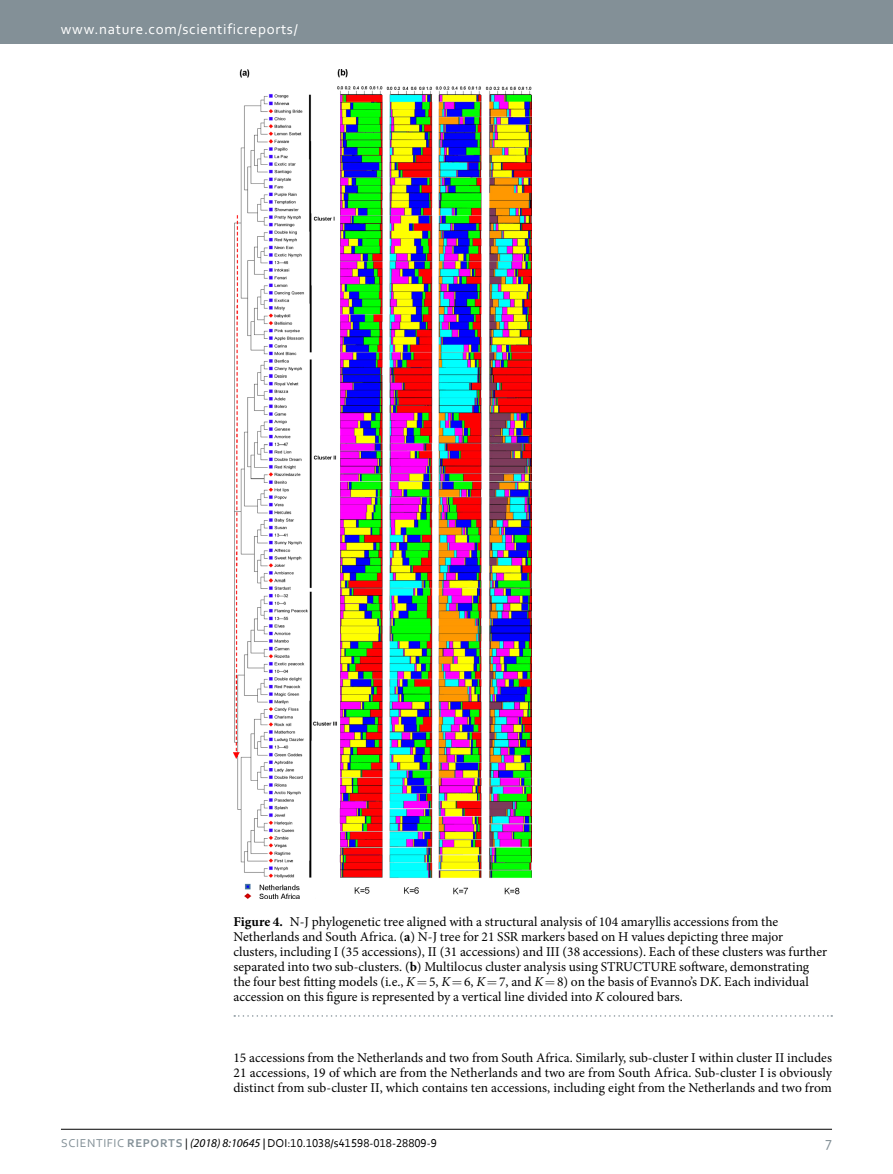
<style>
.page{position:relative;width:893px;height:1174px;background:#fff}
.page>*{position:absolute;margin:0;border:0;box-sizing:border-box;transform-origin:0 0}
.t1{font:15px "Corbel 2";letter-spacing:.045em;color:#fff}
.t2{font:15px "Corbel 2";color:#839097}
.t3{font:13.5px/15px "Minion Pro";color:#000;text-align:justify}
.t4{font:12px "Corbel";color:#000}
.s1{font-weight:700}
.s2{font-style:italic}
.s3{font-family:"Corbel 2";color:#839097}
.s4{font-family:"Corbel Bold 2";color:#839097}
.s5{font-family:"Corbel 2"}
.s6{font-family:"Myriad Pro";font-style:italic}
</style>
<div class="page">
<div style="left:0;top:0;width:893px;height:43px;background:#839097"></div>
<hr style="left:61px;top:1129px;width:771px;height:1px;background:#000">
<img style="left:233px;top:70px;width:298px;height:828px">
<svg style="left:234px;top:1015px;width:598px;height:1px"></svg>
<p class="t1" style="left:61px;top:19px;width:238px">www.nature.com/scientificreports/</p>
<p class="t3" style="left:233px;top:914px;width:595px;text-align:left"><span class="s1">Figure 4.</span> N-J phylogenetic tree aligned with a structural analysis of 104 amaryllis accessions from the Netherlands and South Africa. (<span class="s1">a</span>) N-J tree for 21 SSR markers based on H values depicting three major clusters, including I (35 accessions), II (31 accessions) and III (38 accessions). Each of these clusters was further separated into two sub-clusters. (<span class="s1">b</span>) Multilocus cluster analysis using STRUCTURE software, demonstrating the four best fitting models (i.e., <span class="s2">K</span> 5, <span class="s2">K</span> 6, <span class="s2">K</span> 7, and <span class="s2">K</span> 8) on the basis of Evanno’s D<span class="s2">K</span>. Each individual accession on this figure is represented by a vertical line divided into <span class="s2">K</span> coloured bars.</p>
<p class="t3" style="left:233px;top:1050px;width:600px">15 accessions from the Netherlands and two from South Africa. Similarly, sub-cluster I within cluster II includes 21 accessions, 19 of which are from the Netherlands and two are from South Africa. Sub-cluster I is obviously distinct from sub-cluster II, which contains ten accessions, including eight from the Netherlands and two from</p>
<p class="t4" style="left:61px;top:1135px;width:377px"><span class="s3">SCIEnTIFIC</span> <span class="s4">REPORTS</span> <span class="s5">|</span> <span class="s6">(2018) 8:10645</span> | DOI:10.1038/s41598-018-28809-9</p>
<p class="t2" style="left:826px;top:1132px;width:8px">7</p>
</div>
